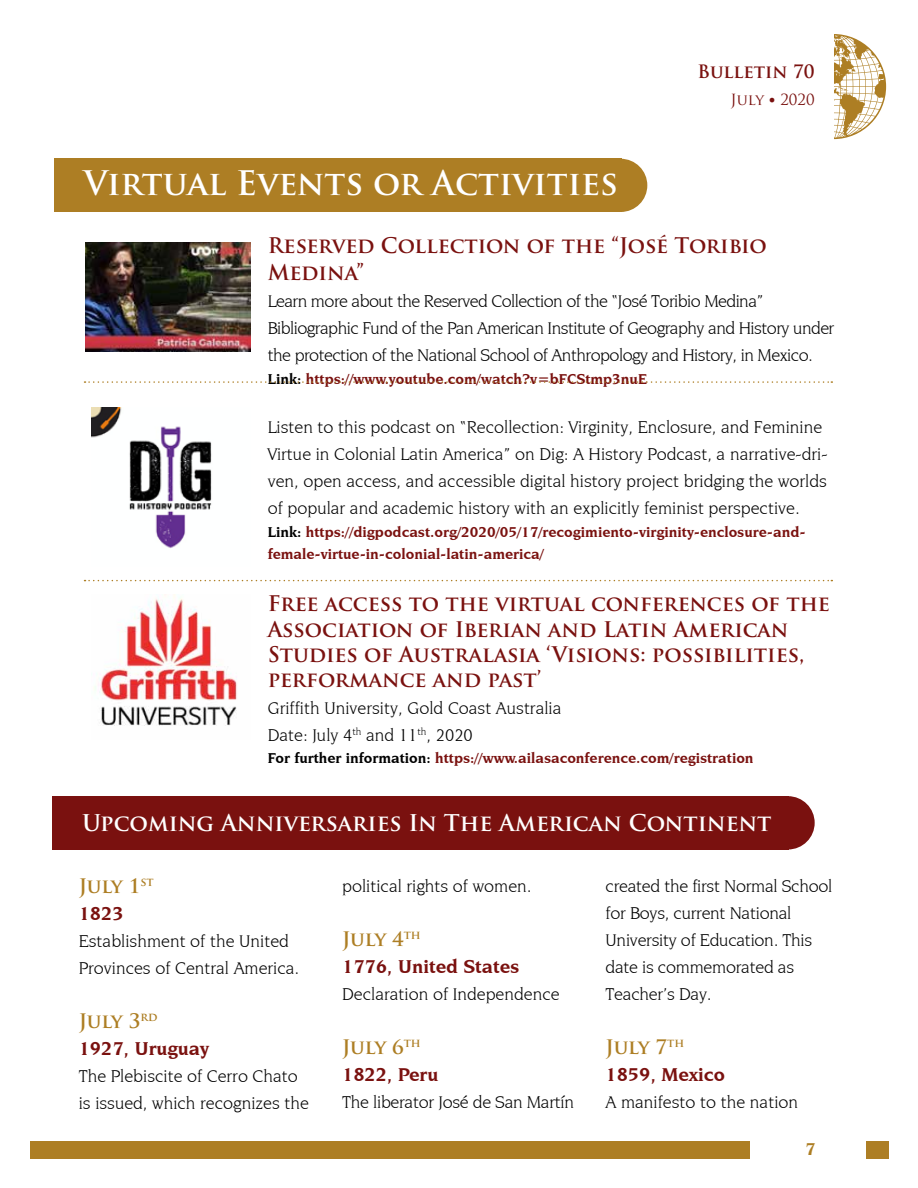
<style>
.page{position:relative;width:918px;height:1188px;background:#fff}
.page>*{position:absolute;margin:0;border:0;box-sizing:border-box;transform-origin:0 0}
.t1{font:700 33px "Trajan Pro";color:#fff}
.t2{font:700 22.5px "Trajan Pro";color:#fff}
.t3{font:700 21px/25.2px "Trajan Pro";color:#7a110f}
.t4{font:700 19.5px "Novarese IT Cby BT";color:#7a110f}
.t5{font:700 19.5px "Trajan Pro";letter-spacing:-.02em;color:#ad7e24}
.t6{font:18px/27px "Novarese IT Cby BT";color:#000}
.t7{font:18px/27px "Novarese IT Cby BT";letter-spacing:-.03em;color:#000}
.t8{font:700 18px "Trajan Pro";color:#7a110f}
.t9{font:700 18px "Novarese IT Cby BT";color:#ad7e24}
.t10{font:700 15px/22.5px "Novarese IT Cby BT";color:#7a110f}
.t11{font:15px "Trajan Pro";color:#7a110f}
.s1{font-family:"Corbel"}
.s2{color:#000}
</style>
<div class="page">
<div style="left:30px;top:1141px;width:858px;height:18px;background:#ad7e24"></div>
<div style="left:751px;top:1140px;width:115px;height:21px;background:#fff"></div>
<svg style="left:834px;top:34px;width:52px;height:105px"></svg>
<div style="left:54px;top:159px;width:567px;height:53px;background:#ad7e24"></div>
<div style="left:594px;top:159px;width:53px;height:53px;background:#ad7e24;border-radius:50%"></div>
<img style="left:86px;top:243px;width:164px;height:108px">
<img style="left:91px;top:407px;width:121px;height:141px">
<img style="left:95px;top:594px;width:142px;height:132px">
<svg style="left:85px;top:381px;width:747px;height:2px"></svg>
<svg style="left:85px;top:580px;width:747px;height:1px"></svg>
<div style="left:52px;top:796px;width:737px;height:53px;background:#7a110f"></div>
<div style="left:761px;top:796px;width:54px;height:53px;background:#7a110f;border-radius:50%"></div>
<h1 class="t1" style="left:84px;top:162px;width:536px">Virtual Events or Activities</h1>
<p class="t8" style="left:698px;top:60px;width:119px">Bulletin 70</p>
<p class="t11" style="left:731px;top:90px;width:86px">July <span class="s1">•</span> 2020</p>
<p class="t3" style="left:268px;top:232px;width:501px;line-height:27px">Reserved Collection of the “José Toribio<br>Medina”</p>
<p class="t7" style="left:268px;top:287px;width:568px">Learn more about the Reserved Collection of the “José Toribio Medina”<br>Bibliographic Fund of the Pan American Institute of Geography and History under the protection of the National School of Anthropology and History, in Mexico.</p>
<p class="t10" style="left:268px;top:367px;width:381px"><span class="s2">Link:</span> https://www.youtube.com/watch?v=bFCStmp3nuE</p>
<p class="t6" style="left:268px;top:413px;width:561px">Listen to this podcast on “Recollection: Virginity, Enclosure, and Feminine Virtue in Colonial Latin America” on Dig: A History Podcast, a narrative-dri&shy;ven, open access, and accessible digital history project bridging the worlds of popular and academic history with an explicitly feminist perspective.</p>
<p class="t10" style="left:268px;top:520px;width:539px"><span class="s2">Link:</span> https://digpodcast.org/2020/05/17/recogimiento-virginity-enclosure-and&shy;female-virtue-in-colonial-latin-america/</p>
<p class="t3" style="left:268px;top:591px;width:564px">Free access to the virtual conferences of the Association of Iberian and Latin American Studies of Australasia ‘Visions: possibilities, performance and past’</p>
<p class="t6" style="left:268px;top:694px;width:295px">Griffith University, Gold Coast Australia<br>Date: July 4<sup>th</sup> and 11<sup>th</sup>, 2020</p>
<p class="t10" style="left:268px;top:747px;width:487px"><span class="s2">For further information:</span> https://www.ailasaconference.com/registration</p>
<p class="t2" style="left:82px;top:808px;width:691px">Upcoming Anniversaries In The American Continent</p>
<p class="t5" style="left:79px;top:873px;width:76px">July 1<sup>st</sup></p>
<p class="t4" style="left:79px;top:901px;width:46px">1823</p>
<p class="t6" style="left:79px;top:927px;width:222px">Establishment of the United<br>Provinces of Central America.</p>
<p class="t5" style="left:79px;top:1008px;width:80px">July 3<sup>rd</sup></p>
<p class="t4" style="left:79px;top:1036px;width:132px">1927, Uruguay</p>
<p class="t6" style="left:79px;top:1062px;width:232px">The Plebiscite of Cerro Chato is issued, which recognizes the</p>
<p class="t6" style="left:342px;top:872px;width:191px">political rights of women.</p>
<p class="t5" style="left:342px;top:926px;width:80px">July 4<sup>th</sup></p>
<p class="t4" style="left:342px;top:954px;width:179px">1776, United States</p>
<p class="t6" style="left:342px;top:980px;width:219px">Declaration of Independence</p>
<p class="t5" style="left:342px;top:1034px;width:80px">July 6<sup>th</sup></p>
<p class="t4" style="left:342px;top:1062px;width:98px">1822, Peru</p>
<p class="t6" style="left:342px;top:1088px;width:234px">The liberator José de San Martín</p>
<p class="t6" style="left:606px;top:872px;width:228px">created the first Normal School for Boys, current National<br>University of Education. This date is commemorated as<br>Teacher’s Day.</p>
<p class="t5" style="left:606px;top:1034px;width:80px">July 7<sup>th</sup></p>
<p class="t4" style="left:606px;top:1062px;width:121px">1859, Mexico</p>
<p class="t6" style="left:606px;top:1088px;width:194px">A manifesto to the nation</p>
<p class="t9" style="left:805px;top:1138px;width:12px">7</p>
</div>
